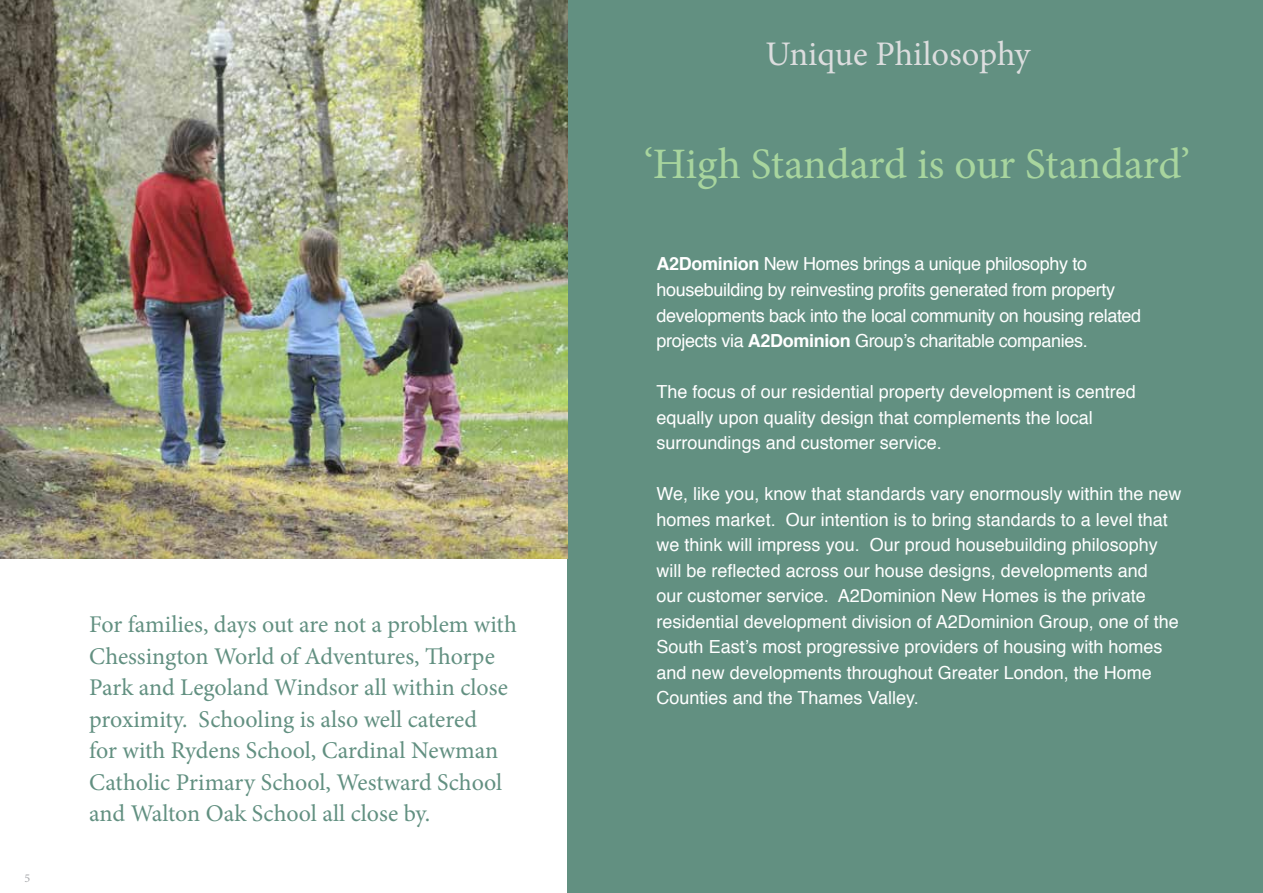
<style>
.page{position:relative;width:1263px;height:893px;background:#fff}
.page>*{position:absolute;margin:0;border:0;box-sizing:border-box;transform-origin:0 0}
.t1{font:43.5px "Minion Pro";letter-spacing:-.005em;color:#a8d59e}
.t2{font:34.5px "Minion Pro";color:#dcddde}
.t3{font:24px/31.5px "Minion Pro";letter-spacing:-.005em;color:#629081}
.t4{font:18px/25.5px "Helvetica";color:#fff}
.t5{font:18px/25.5px "Helvetica";letter-spacing:-.02em;color:#fff}
.t6{font:12px "Minion Pro";color:#a7a9ac}
.s1{font-weight:700}
</style>
<div class="page">
<div style="left:567px;top:0;width:696px;height:893px;background:#629081"></div>
<img style="left:0;top:0;width:567px;height:559px">
<p class="t6" style="left:25px;top:870px;width:7px">5</p>
<p class="t3" style="left:89px;top:609px;width:429px">For families, days out are not a problem with Chessington World of Adventures, Thorpe Park and Legoland Windsor all within close proximity. Schooling is also well catered<br>for with Rydens School, Cardinal Newman Catholic Primary School, Westward School and Walton Oak School all close by.</p>
<h2 class="t2" style="left:765px;top:31px;width:266px">Unique Philosophy</h2>
<h1 class="t1" style="left:644px;top:135px;width:548px">‘High Standard is our Standard’</h1>
<p class="t5" style="left:657px;top:252px;width:486px"><span class="s1">A2Dominion</span> New Homes brings a unique philosophy to housebuilding by reinvesting profits generated from property developments back into the local community on housing related projects via <span class="s1">A2Dominion</span> Group’s charitable companies.</p>
<p class="t4" style="left:657px;top:379px;width:481px">The focus of our residential property development is centred equally upon quality design that complements the local surroundings and customer service.</p>
<p class="t4" style="left:657px;top:481px;width:526px">We, like you, know that standards vary enormously within the new homes market. Our intention is to bring standards to a level that we think will impress you. Our proud housebuilding philosophy will be reflected across our house designs, developments and<br>our customer service. A2Dominion New Homes is the private residential development division of A2Dominion Group, one of the South East’s most progressive providers of housing with homes and new developments throughout Greater London, the Home Counties and the Thames Valley.</p>
</div>
